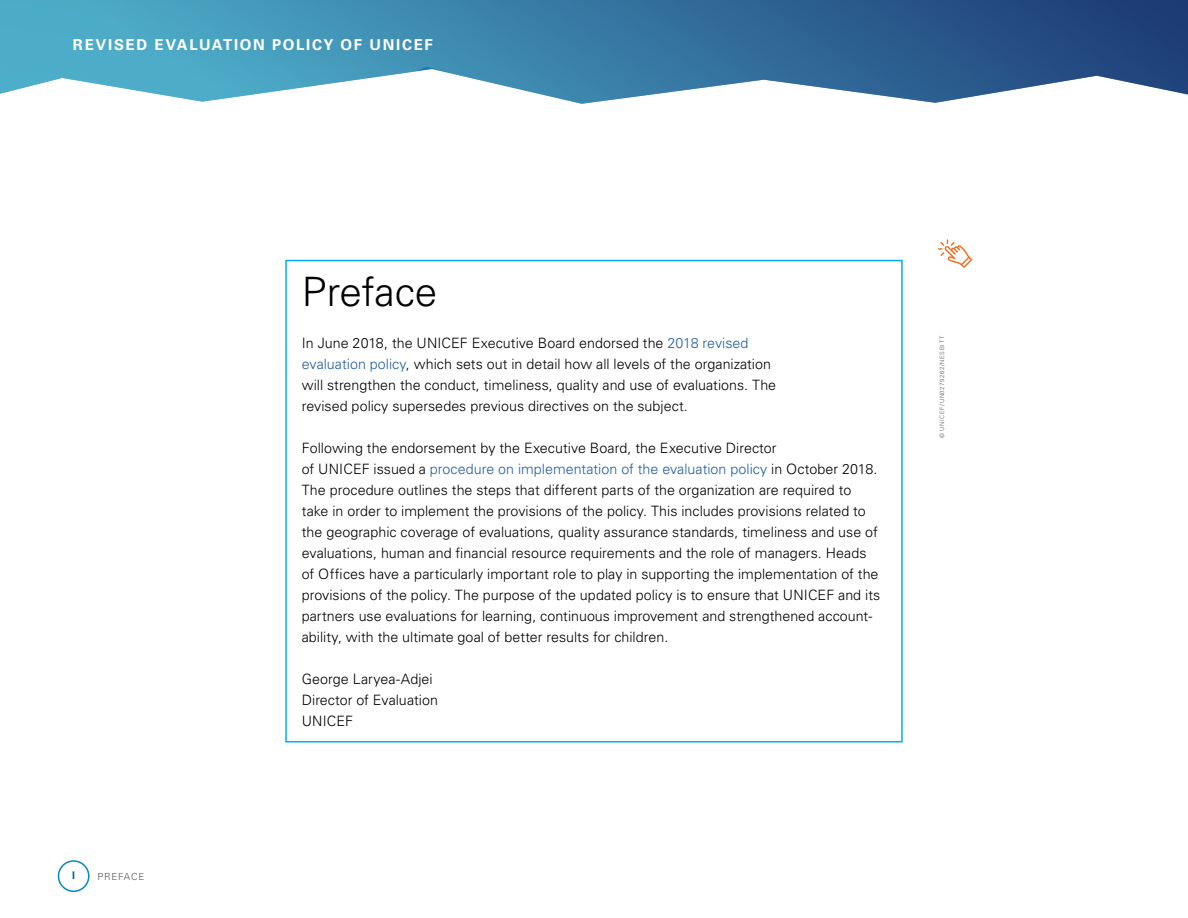
<style>
.page{position:relative;width:1188px;height:918px;background:#fff}
.page>*{position:absolute;margin:0;border:0;box-sizing:border-box;transform-origin:0 0}
.t1{font:300 40.5px "Univers LT Pro 45";letter-spacing:-.005em;color:#000}
.t2{font:700 15px "Univers LT Pro 65";letter-spacing:.11em;color:#fff}
.t3{font:300 14.25px/21px "Univers LT Pro 45";color:#000}
.t4{font:700 10.5px "Univers LT Pro 65";color:#006991}
.t5{font:300 9.75px "Univers LT Pro 45";letter-spacing:.07em;color:#58595b}
.t6{font:300 6px "Univers LT Pro 45";letter-spacing:.1em;color:#58595b}
.s1{color:#215e9e}
</style>
<div class="page">
<div style="left:58px;top:860px;width:32px;height:32px;border:2px solid #008bbf;border-radius:50%"></div>
<svg style="left:0;top:0;width:1188px;height:104px;background:#558eb2"></svg>
<div style="left:285px;top:260px;width:618px;height:482px;border:2px solid #00aeef"></div>
<svg style="left:938px;top:239px;width:34px;height:29px"></svg>
<p class="t2" style="left:73px;top:36px;width:361px">REVISED EVALUATION POLICY OF UNICEF</p>
<p class="t4" style="left:72px;top:869px;width:4px">I</p>
<p class="t5" style="left:98px;top:871px;width:48px">PREFACE</p>
<h1 class="t1" style="left:302px;top:267px;width:137px">Preface</h1>
<p class="t3" style="left:302px;top:332px;width:476px">In June 2018, the UNICEF Executive Board endorsed the <span class="s1">2018 revised evaluation policy</span>, which sets out in detail how all levels of the organization will strengthen the conduct, timeliness, quality and use of evaluations. The revised policy supersedes previous directives on the subject.</p>
<p class="t3" style="left:302px;top:437px;width:580px">Following the endorsement by the Executive Board, the Executive Director<br>of UNICEF issued a <span class="s1">procedure on implementation of the evaluation policy</span> in October 2018.<br>The procedure outlines the steps that different parts of the organization are required to take in order to implement the provisions of the policy. This includes provisions related to the geographic coverage of evaluations, quality assurance standards, timeliness and use of evaluations, human and financial resource requirements and the role of managers. Heads of Offices have a particularly important role to play in supporting the implementation of the provisions of the policy. The purpose of the updated policy is to ensure that UNICEF and its partners use evaluations for learning, continuous improvement and strengthened account&shy;ability, with the ultimate goal of better results for children.</p>
<p class="t3" style="left:302px;top:668px;width:138px">George Laryea-Adjei<br>Director of Evaluation<br>UNICEF</p>
<p class="t6" style="left:938px;top:438px;width:104px;rotate:-90deg">© UNICEF/UN0279262/NESBITT</p>
</div>
